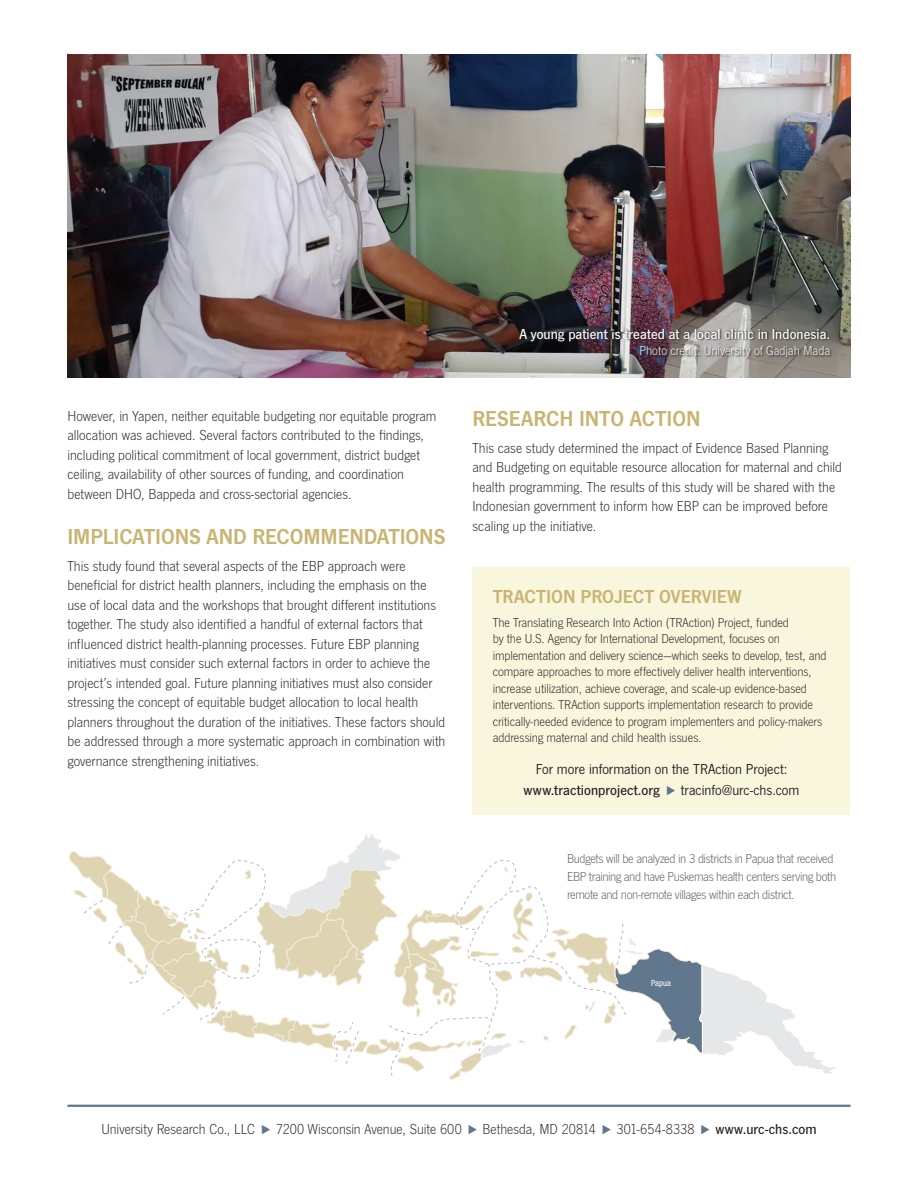
<style>
.page{position:relative;width:918px;height:1188px;background:#fff}
.page>*{position:absolute;margin:0;border:0;box-sizing:border-box;transform-origin:0 0}
.t1{font:600 22.5px "News Got T";letter-spacing:-.005em;color:#c8b572}
.t2{font:600 19.5px "News Got T";color:#c8b572}
.t3{font:15px/19.5px "News Got T Ligh";color:#231f20}
.t4{font:15px "News Got T";color:#231f20}
.t5{font:500 15px "News Got T";letter-spacing:.005em;color:#fff}
.t6{font:500 15px "News Got T";letter-spacing:.005em;color:#231f20}
.t7{font:13.5px/16.5px "News Got T Ligh";letter-spacing:-.005em;color:#231f20}
.t8{font:13.5px/18px "News Got T Ligh";letter-spacing:-.03em;color:#57585a}
.t9{font:13.5px "News Got T Ligh";color:#fff}
.t10{font:condensed 8.55px "Helvetica Neue";color:#fff}
</style>
<div class="page">
<div style="left:472px;top:567px;width:378px;height:248px;background:#f9f6de"></div>
<hr style="left:68px;top:1105px;width:782px;height:2px;background:#61778d">
<img style="left:68px;top:54px;width:782px;height:324px">
<svg style="left:518px;top:327px;width:315px;height:33px;background:#696364"></svg>
<svg style="left:69px;top:834px;width:767px;height:246px"></svg>
<p class="t3" style="left:68px;top:406px;width:371px">However, in Yapen, neither equitable budgeting nor equitable program allocation was achieved. Several factors contributed to the findings, including political commitment of local government, district budget ceiling, availability of other sources of funding, and coordination between DHO, Bappeda and cross-sectorial agencies.</p>
<h1 class="t1" style="left:68px;top:524px;width:379px">IMPLICATIONS AND RECOMMENDATIONS</h1>
<p class="t3" style="left:68px;top:556px;width:380px">This study found that several aspects of the EBP approach were beneficial for district health planners, including the emphasis on the use of local data and the workshops that brought different institutions together. The study also identified a handful of external factors that influenced district health-planning processes. Future EBP planning initiatives must consider such external factors in order to achieve the project’s intended goal. Future planning initiatives must also consider stressing the concept of equitable budget allocation to local health planners throughout the duration of the initiatives. These factors should be addressed through a more systematic approach in combination with governance strengthening initiatives.</p>
<p class="t5" style="left:520px;top:325px;width:312px">A young patient is treated at a local clinic in Indonesia.</p>
<p class="t9" style="left:640px;top:343px;width:192px">Photo credit: University of Gadjah Mada</p>
<h1 class="t1" style="left:472px;top:406px;width:230px">RESEARCH INTO ACTION</h1>
<p class="t3" style="left:472px;top:438px;width:371px">This case study determined the impact of Evidence Based Planning and Budgeting on equitable resource allocation for maternal and child health programming. The results of this study will be shared with the Indonesian government to inform how EBP can be improved before scaling up the initiative.</p>
<h2 class="t2" style="left:493px;top:586px;width:251px">TRACTION PROJECT OVERVIEW</h2>
<p class="t7" style="left:493px;top:614px;width:335px">The Translating Research Into Action (TRAction) Project, funded<br>by the U.S. Agency for International Development, focuses on implementation and delivery science—which seeks to develop, test, and compare approaches to more effectively deliver health interventions, increase utilization, achieve coverage, and scale-up evidence-based interventions. TRAction supports implementation research to provide critically-needed evidence to program implementers and policy-makers addressing maternal and child health issues.</p>
<p class="t4" style="left:536px;top:760px;width:253px">For more information on the TRAction Project:</p>
<p class="t6" style="left:523px;top:782px;width:138px">www.tractionproject.org</p>
<p class="t4" style="left:681px;top:782px;width:120px">tracinfo@urc-chs.com</p>
<p class="t8" style="left:567px;top:850px;width:271px">Budgets will be analyzed in 3 districts in Papua that received<br>EBP training and have Puskemas health centers serving both remote and non-remote villages within each district.</p>
<p class="t10" style="left:651px;top:978px;width:21px">Papua</p>
<p class="t3" style="left:101px;top:1119px;width:155px">University Research Co., LLC</p>
<p class="t3" style="left:276px;top:1119px;width:187px">7200 Wisconsin Avenue, Suite 600</p>
<p class="t3" style="left:483px;top:1119px;width:115px">Bethesda, MD 20814</p>
<p class="t3" style="left:617px;top:1119px;width:79px">301-654-8338</p>
<p class="t6" style="left:715px;top:1121px;width:103px">www.urc-chs.com</p>
</div>
